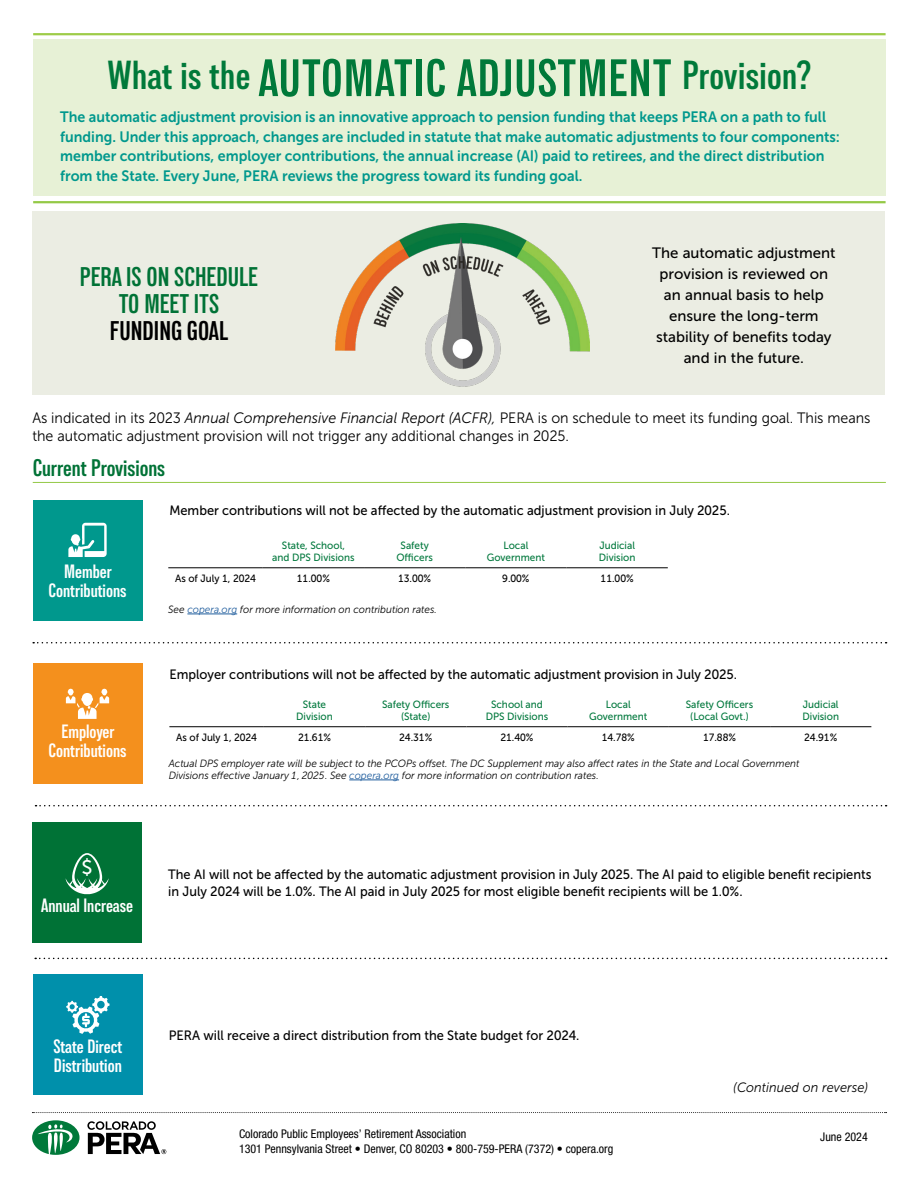
<style>
.page{position:relative;width:918px;height:1188px;background:#fff}
.page>*{position:absolute;margin:0;border:0;box-sizing:border-box;transform-origin:0 0}
.t1{font:600 condensed 40.5px "Lorimer No 2";letter-spacing:.01em;color:#00793a}
.t2{font:600 condensed 27px/27px "Lorimer No 2";color:#007236;text-align:center}
.t3{font:600 condensed 27px "Lorimer No 2";color:#000}
.t4{font:600 condensed 24px "Lorimer No 2";color:#007236}
.t5{font:19.65px "Museo Sans 500";color:#fff}
.t6{font:600 condensed 19.2px/19.2px "Lorimer No 2";color:#fff;text-align:center}
.t7{font:15px/19.5px "Museo Sans 700";color:#00988d;scale:.95 1}
.t8{font:15px/18px "Museo Sans 300";color:#000;scale:.95 1}
.t9{font:15px/21px "Museo Sans 500";color:#000;text-align:center}
.t10{font:13.5px/16.5px "Museo Sans 500";color:#000;scale:.95 1}
.t11{font:italic 13.5px "Museo Sans 300";color:#000;scale:.95 1}
.t12{font:condensed 12px/15px "Helvetica Neue LT Std";color:#000}
.t13{font:italic 10.5px/12px "Museo Sans 300";color:#000;scale:.95 1}
.t14{font:10.5px/12px "Museo Sans 500";color:#03793e;text-align:center;scale:.95 1}
.t15{font:10.5px "Museo Sans 500";color:#000;scale:.95 1}
.s1{font-size:52.5px}
.s2{font-style:italic}
.s3{color:#215e9e}
</style>
<div class="page">
<div style="left:33px;top:823px;width:109px;height:120px;background:#007236"></div>
<svg style="left:66px;top:853px;width:43px;height:41px"></svg>
<div style="left:33px;top:974px;width:109px;height:120px;background:#0090ab"></div>
<svg style="left:66px;top:996px;width:44px;height:38px"></svg>
<svg style="left:32px;top:1120px;width:48px;height:35px"></svg>
<svg style="left:87px;top:1121px;width:79px;height:33px"></svg>
<svg style="left:32px;top:1112px;width:855px;height:1px"></svg>
<div style="left:33px;top:39px;width:853px;height:157px;background:#e7f1d6"></div>
<hr style="left:33px;top:33px;width:853px;height:2px;background:#9ecc48">
<hr style="left:33px;top:201px;width:853px;height:2px;background:#94c946">
<hr style="left:33px;top:482px;width:853px;height:1px;background:#94c946">
<div style="left:33px;top:500px;width:109px;height:120px;background:#00988d"></div>
<svg style="left:68px;top:523px;width:39px;height:34px"></svg>
<div style="left:33px;top:663px;width:109px;height:120px;background:#f4901d"></div>
<svg style="left:66px;top:689px;width:43px;height:30px"></svg>
<svg style="left:33px;top:642px;width:854px;height:1px"></svg>
<svg style="left:36px;top:805px;width:851px;height:1px"></svg>
<svg style="left:35px;top:958px;width:852px;height:1px"></svg>
<div style="left:33px;top:211px;width:852px;height:184px;background:#ebede3"></div>
<img style="left:335px;top:224px;width:254px;height:163px">
<hr style="left:169px;top:726px;width:95px;height:1px;background:#000">
<hr style="left:264px;top:726px;width:101px;height:1px;background:#000">
<hr style="left:365px;top:726px;width:101px;height:1px;background:#000">
<hr style="left:466px;top:726px;width:102px;height:1px;background:#000">
<hr style="left:568px;top:726px;width:101px;height:1px;background:#000">
<hr style="left:669px;top:726px;width:101px;height:1px;background:#000">
<hr style="left:770px;top:726px;width:101px;height:1px;background:#000">
<hr style="left:168px;top:568px;width:95px;height:1px;background:#000">
<hr style="left:263px;top:568px;width:101px;height:1px;background:#000">
<hr style="left:364px;top:568px;width:101px;height:1px;background:#000">
<hr style="left:465px;top:568px;width:102px;height:1px;background:#000">
<hr style="left:567px;top:568px;width:101px;height:1px;background:#000">
<hr style="left:187px;top:614px;width:50px;height:1px;background:#215e9e">
<hr style="left:349px;top:780px;width:50px;height:1px;background:#215e9e">
<h1 class="t1" style="left:107px;top:52px;width:706px">What is the <span class="s1">AUTOMATIC ADJUSTMENT</span> Provision?</h1>
<p class="t7" style="left:60px;top:107px;width:822px">The automatic adjustment provision is an innovative approach to pension funding that keeps PERA on a path to full funding. Under this approach, changes are included in statute that make automatic adjustments to four components: member contributions, employer contributions, the annual increase (AI) paid to retirees, and the direct distribution from the State. Every June, PERA reviews the progress toward its funding goal.</p>
<h2 class="t2" style="left:80px;top:262px;width:180px">PERA IS ON SCHEDULE<br>TO MEET ITS</h2>
<h2 class="t3" style="left:110px;top:315px;width:120px">FUNDING GOAL</h2>
<p class="t9" style="left:652px;top:243px;width:185px">The automatic adjustment provision is reviewed on an annual basis to help ensure the long-term stability of benefits today and in the future.</p>
<p class="t8" style="left:32px;top:409px;width:884px">As indicated in its 2023 <span class="s2">Annual Comprehensive Financial Report (ACFR),</span> PERA is on schedule to meet its funding goal. This means the automatic adjustment provision will not trigger any additional changes in 2025.</p>
<h3 class="t4" style="left:33px;top:454px;width:134px">Current Provisions</h3>
<p class="t10" style="left:169px;top:502px;width:592px">Member contributions will not be affected by the automatic adjustment provision in July 2025.</p>
<h3 class="t6" style="left:48px;top:561px;width:80px">Member<br>Contributions</h3>
<h3 class="t6" style="left:48px;top:722px;width:80px">Employer<br>Contributions</h3>
<h3 class="t5" style="left:82px;top:857px;width:13px">$</h3>
<h3 class="t6" style="left:41px;top:896px;width:93px">Annual Increase</h3>
<p class="t14" style="left:272px;top:539px;width:88px">State, School, and DPS Divisions</p>
<p class="t14" style="left:396px;top:539px;width:40px">Safety<br>Officers</p>
<p class="t14" style="left:487px;top:539px;width:63px">Local<br>Government</p>
<p class="t14" style="left:599px;top:539px;width:40px;text-align:left">Judicial<br>Division</p>
<p class="t15" style="left:175px;top:572px;width:87px">As of July 1, 2024</p>
<p class="t15" style="left:297px;top:572px;width:36px">11.00%</p>
<p class="t15" style="left:398px;top:572px;width:36px">13.00%</p>
<p class="t15" style="left:502px;top:572px;width:30px">9.00%</p>
<p class="t15" style="left:601px;top:572px;width:36px">11.00%</p>
<p class="t13" style="left:168px;top:603px;width:284px">See <span class="s3">copera.org</span> for more information on contribution rates.</p>
<p class="t10" style="left:169px;top:666px;width:599px">Employer contributions will not be affected by the automatic adjustment provision in July 2025.</p>
<p class="t14" style="left:296px;top:698px;width:40px">State<br>Division</p>
<p class="t14" style="left:382px;top:698px;width:72px">Safety Officers (State)</p>
<p class="t14" style="left:486px;top:698px;width:67px">School and<br>DPS Divisions</p>
<p class="t14" style="left:589px;top:698px;width:63px">Local<br>Government</p>
<p class="t14" style="left:686px;top:698px;width:72px">Safety Officers (Local Govt.)</p>
<p class="t14" style="left:802px;top:698px;width:40px;text-align:left">Judicial<br>Division</p>
<p class="t15" style="left:176px;top:731px;width:87px">As of July 1, 2024</p>
<p class="t15" style="left:298px;top:731px;width:36px">21.61%</p>
<p class="t15" style="left:399px;top:731px;width:36px">24.31%</p>
<p class="t15" style="left:501px;top:731px;width:36px">21.40%</p>
<p class="t15" style="left:602px;top:731px;width:36px">14.78%</p>
<p class="t15" style="left:703px;top:731px;width:36px">17.88%</p>
<p class="t15" style="left:804px;top:731px;width:36px">24.91%</p>
<p class="t13" style="left:169px;top:757px;width:665px">Actual DPS employer rate will be subject to the PCOPs offset. The DC Supplement may also affect rates in the State and Local Government<br>Divisions effective January 1, 2025. See <span class="s3">copera.org</span> for more information on contribution rates.</p>
<p class="t10" style="left:168px;top:867px;width:742px">The AI will not be affected by the automatic adjustment provision in July 2025. The AI paid to eligible benefit recipients in July 2024 will be 1.0%. The AI paid in July 2025 for most eligible benefit recipients will be 1.0%.</p>
<h3 class="t6" style="left:53px;top:1037px;width:70px;text-align:left">State Direct<br>Distribution</h3>
<p class="t10" style="left:169px;top:1027px;width:434px">PERA will receive a direct distribution from the State budget for 2024.</p>
<p class="t11" style="left:733px;top:1080px;width:143px">(Continued on reverse)</p>
<p class="t12" style="left:239px;top:1126px;width:376px">Colorado Public Employees’ Retirement Association<br>1301 Pennsylvania Street • Denver, CO 80203 • 800-759-PERA (7372) • copera.org</p>
<p class="t12" style="left:820px;top:1129px;width:49px">June 2024</p>
</div>
